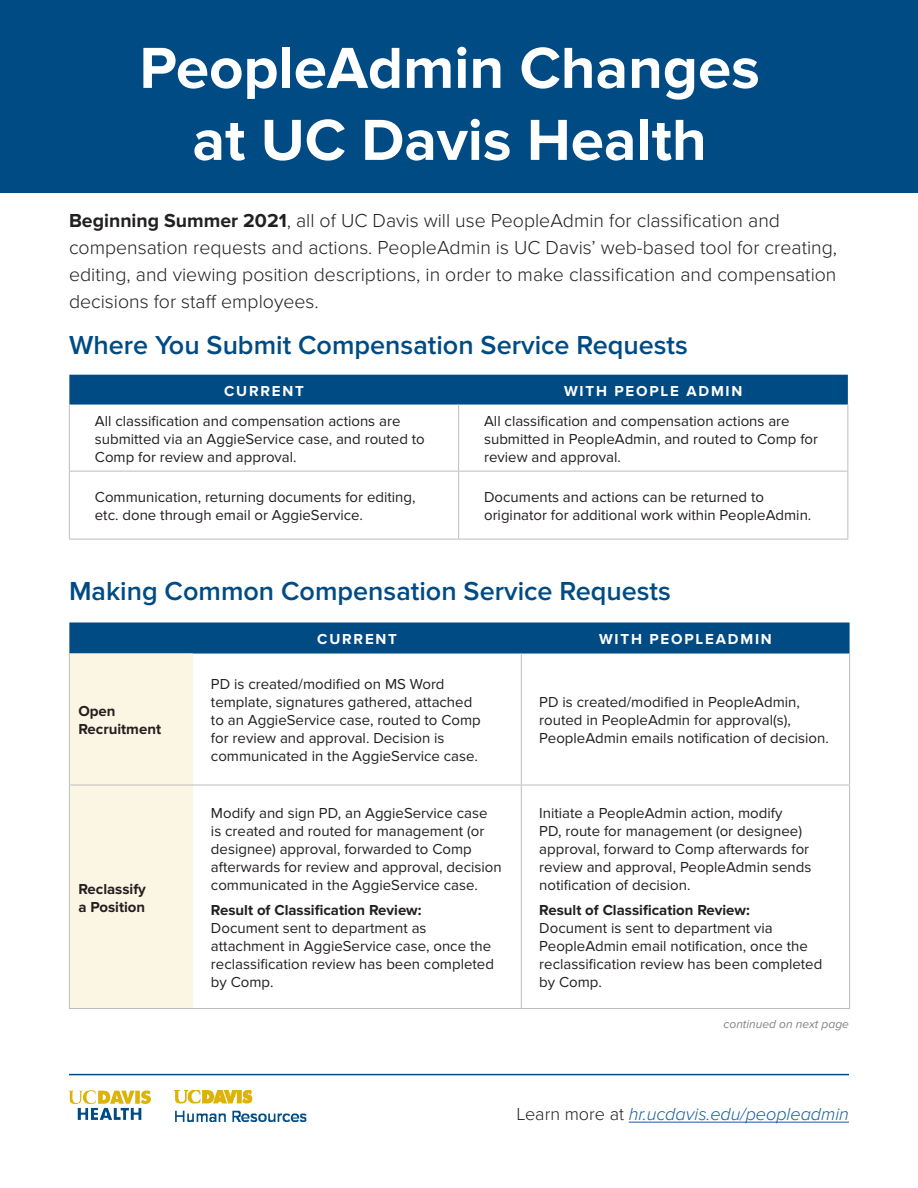
<style>
.page{position:relative;width:918px;height:1188px;background:#fff}
.page>*{position:absolute;margin:0;border:0;box-sizing:border-box;transform-origin:0 0}
.t1{font:700 60px "Proxima Nova";color:#fff}
.t2{font:600 27px "Proxima Nova";color:#004b84}
.t3{font:300 19.5px/27px "Proxima Nova";color:#231f20}
.t4{font:italic 300 18px "Proxima Nova";color:#175d9e}
.t5{font:15px/18px "Proxima Nova";color:#231f20}
.t6{font:700 15px "Proxima Nova";letter-spacing:.12em;color:#fff}
.t7{font:700 15px/18px "Proxima Nova";color:#231f20}
.t8{font:italic 12px "Proxima Nova";color:#808285}
.s1{font-weight:700}
.s2{font-style:normal;color:#231f20}
</style>
<div class="page">
<div style="left:0;top:0;width:918px;height:193px;background:#004b84"></div>
<div style="left:69px;top:375px;width:779px;height:30px;background:#004b84"></div>
<hr style="left:458px;top:405px;width:1px;height:66px;background:#bcbdc0">
<hr style="left:458px;top:472px;width:1px;height:67px;background:#bcbdc0">
<hr style="left:69px;top:405px;width:1px;height:66px;background:#bcbdc0">
<hr style="left:848px;top:405px;width:1px;height:66px;background:#bcbdc0">
<hr style="left:69px;top:471px;width:390px;height:1px;background:#bcbdc0">
<hr style="left:69px;top:472px;width:1px;height:67px;background:#bcbdc0">
<hr style="left:459px;top:471px;width:389px;height:1px;background:#bcbdc0">
<hr style="left:848px;top:472px;width:1px;height:67px;background:#bcbdc0">
<hr style="left:69px;top:539px;width:390px;height:1px;background:#bcbdc0">
<hr style="left:459px;top:539px;width:389px;height:1px;background:#bcbdc0">
<div style="left:69px;top:622px;width:781px;height:32px;background:#004b84"></div>
<div style="left:70px;top:654px;width:123px;height:354px;background:#fbf5e4"></div>
<hr style="left:521px;top:654px;width:1px;height:131px;background:#bcbdc0">
<hr style="left:849px;top:654px;width:1px;height:131px;background:#bcbdc0">
<hr style="left:193px;top:785px;width:328px;height:1px;background:#bcbdc0">
<hr style="left:521px;top:785px;width:329px;height:1px;background:#bcbdc0">
<hr style="left:521px;top:785px;width:1px;height:223px;background:#bcbdc0">
<hr style="left:849px;top:785px;width:1px;height:223px;background:#bcbdc0">
<hr style="left:193px;top:1008px;width:328px;height:1px;background:#bcbdc0">
<hr style="left:521px;top:1008px;width:329px;height:1px;background:#bcbdc0">
<hr style="left:69px;top:654px;width:1px;height:131px;background:#bcbdc0">
<hr style="left:69px;top:785px;width:124px;height:1px;background:#bcbdc0">
<hr style="left:69px;top:785px;width:1px;height:223px;background:#bcbdc0">
<hr style="left:69px;top:1008px;width:124px;height:1px;background:#bcbdc0">
<img style="left:175px;top:1090px;width:132px;height:32px">
<img style="left:68px;top:1090px;width:82px;height:29px">
<hr style="left:69px;top:1074px;width:780px;height:1px;background:#004b84">
<hr style="left:629px;top:1122px;width:220px;height:1px;background:#175d9e">
<p class="t1" style="left:139px;top:33px;width:622px">PeopleAdmin Changes</p>
<p class="t1" style="left:192px;top:105px;width:516px">at UC Davis Health</p>
<p class="t3" style="left:69px;top:207px;width:770px"><span class="s1">Beginning Summer 2021</span>, all of UC Davis will use PeopleAdmin for classification and compensation requests and actions. PeopleAdmin is UC Davis’ web-based tool for creating, editing, and viewing position descriptions, in order to make classification and compensation decisions for staff employees.</p>
<p class="t2" style="left:69px;top:330px;width:620px">Where You Submit Compensation Service Requests</p>
<p class="t6" style="left:224px;top:382px;width:81px">CURRENT</p>
<p class="t6" style="left:564px;top:382px;width:180px">WITH PEOPLE ADMIN</p>
<p class="t5" style="left:95px;top:412px;width:331px">All classification and compensation actions are submitted via an AggieService case, and routed to<br>Comp for review and approval.</p>
<p class="t5" style="left:484px;top:412px;width:336px">All classification and compensation actions are submitted in PeopleAdmin, and routed to Comp for review and approval.</p>
<p class="t5" style="left:95px;top:489px;width:322px">Communication, returning documents for editing, etc. done through email or AggieService.</p>
<p class="t5" style="left:484px;top:489px;width:329px">Documents and actions can be returned to originator for additional work within PeopleAdmin.</p>
<p class="t2" style="left:69px;top:575px;width:603px">Making Common Compensation Service Requests</p>
<p class="t7" style="left:78px;top:703px;width:84px">Open<br>Recruitment</p>
<p class="t7" style="left:78px;top:880px;width:69px">Reclassify a Position</p>
<p class="t6" style="left:317px;top:630px;width:81px">CURRENT</p>
<p class="t6" style="left:599px;top:630px;width:174px">WITH PEOPLEADMIN</p>
<p class="t5" style="left:211px;top:676px;width:271px">PD is created/modified on MS Word template, signatures gathered, attached to an AggieService case, routed to Comp for review and approval. Decision is communicated in the AggieService case.</p>
<p class="t5" style="left:211px;top:804px;width:292px">Modify and sign PD, an AggieService case<br>is created and routed for management (or designee) approval, forwarded to Comp afterwards for review and approval, decision communicated in the AggieService case.</p>
<p class="t5" style="left:211px;top:902px;width:285px"><span class="s1">Result of Classification Review:<br></span>Document sent to department as attachment in AggieService case, once the reclassification review has been completed by Comp.</p>
<p class="t5" style="left:539px;top:694px;width:291px">PD is created/modified in PeopleAdmin, routed in PeopleAdmin for approval(s),<br>PeopleAdmin emails notification of decision.</p>
<p class="t5" style="left:539px;top:804px;width:274px">Initiate a PeopleAdmin action, modify<br>PD, route for management (or designee) approval, forward to Comp afterwards for review and approval, PeopleAdmin sends notification of decision.</p>
<p class="t5" style="left:539px;top:902px;width:285px"><span class="s1">Result of Classification Review:<br></span>Document is sent to department via<br>PeopleAdmin email notification, once the reclassification review has been completed by Comp.</p>
<p class="t8" style="left:724px;top:1017px;width:127px">continued on next page</p>
<p class="t4" style="left:517px;top:1104px;width:334px"><span class="s2">Learn more at</span> hr.ucdavis.edu/peopleadmin</p>
</div>
